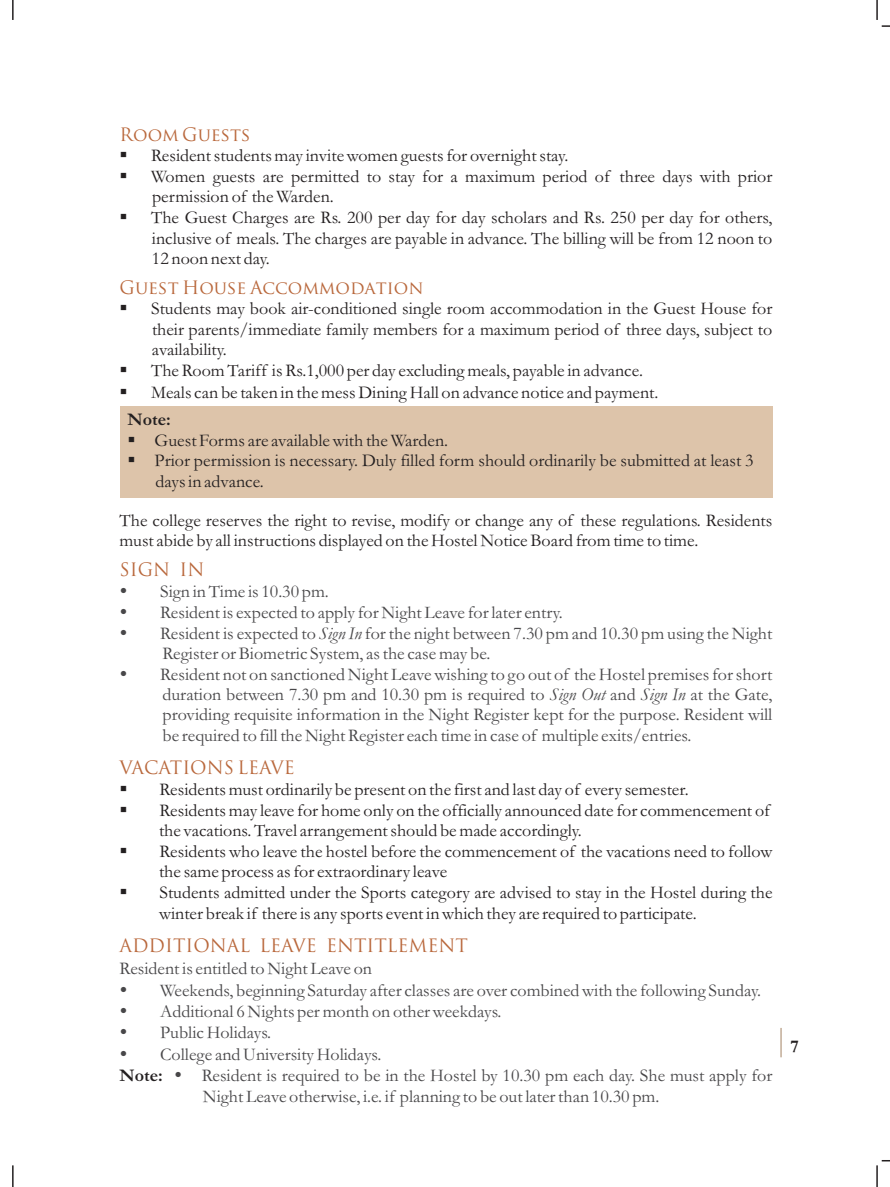
<style>
.page{position:relative;width:890px;height:1187px;background:#fff}
.page>*{position:absolute;margin:0;border:0;box-sizing:border-box;transform-origin:0 0}
.t1{font:18px/20.7px "Garamond";color:#231f20}
.t2{font:18px/20.5px "Garamond";color:#484749}
.t3{font:18px "Trajan Pro";color:#b9683c}
.t4{font:700 18px "Garamond";color:#231f20}
.s1{font-style:italic}
</style>
<div class="page">
<hr style="left:12px;top:0;width:2px;height:20px;background:#231f20">
<hr style="left:876px;top:0;width:2px;height:20px;background:#231f20">
<svg style="left:881px;top:25px;width:9px;height:2px"></svg>
<hr style="left:12px;top:1165px;width:2px;height:21px;background:#231f20">
<hr style="left:876px;top:1165px;width:2px;height:21px;background:#231f20">
<hr style="left:780px;top:1027px;width:2px;height:30px;background:#c2ac97">
<div style="left:120px;top:406px;width:652px;height:91px;background:#ddc4aa"></div>
<p class="t3" style="left:120px;top:124px;width:132px">Room Guests</p>
<p class="t1" style="left:151px;top:147px;width:623px">Resident students may invite women guests for overnight stay.<br>Women guests are permitted to stay for a maximum period of three days with prior permission of the Warden.<br>The Guest Charges are Rs. 200 per day for day scholars and Rs. 250 per day for others, inclusive of meals. The charges are payable in advance. The billing will be from 12 noon to 12 noon next day.</p>
<p class="t1" style="left:151px;top:300px;width:623px">Students may book air-conditioned single room accommodation in the Guest House for their parents/immediate family members for a maximum period of three days, subject to availability.<br>The Room Tariff is Rs.1,000 per day excluding meals, payable in advance.<br>Meals can be taken in the mess Dining Hall on advance notice and payment.</p>
<p class="t3" style="left:120px;top:277px;width:305px">Guest House Accommodation</p>
<p class="t4" style="left:128px;top:413px;width:45px">Note:</p>
<p class="t1" style="left:155px;top:452px;width:600px;line-height:20.2px">Prior permission is necessary. Duly filled form should ordinarily be submitted at least 3 days in advance.</p>
<p class="t1" style="left:155px;top:431px;width:295px">Guest Forms are available with the Warden.</p>
<p class="t1" style="left:120px;top:512px;width:654px;line-height:20.2px">The college reserves the right to revise, modify or change any of these regulations. Residents must abide by all instructions displayed on the Hostel Notice Board from time to time.</p>
<p class="t3" style="left:119px;top:559px;width:87px">SIGN IN</p>
<p class="t2" style="left:160px;top:583px;width:614px">Sign in Time is 10.30 pm.<br>Resident is expected to apply for Night Leave for later entry.<br>Resident is expected to <span class="s1">Sign In</span> for the night between 7.30 pm and 10.30 pm using the Night Register or Biometric System, as the case may be.<br>Resident not on sanctioned Night Leave wishing to go out of the Hostel premises for short duration between 7.30 pm and 10.30 pm is required to <span class="s1">Sign Out</span> and <span class="s1">Sign In</span> at the Gate, providing requisite information in the Night Register kept for the purpose. Resident will be required to fill the Night Register each time in case of multiple exits/entries.</p>
<p class="t3" style="left:119px;top:757px;width:177px">VACATIONS LEAVE</p>
<p class="t1" style="left:159px;top:780px;width:615px">Residents must ordinarily be present on the first and last day of every semester.<br>Residents may leave for home only on the officially announced date for commencement of the vacations. Travel arrangement should be made accordingly.<br>Residents who leave the hostel before the commencement of the vacations need to follow the same process as for extraordinary leave<br>Students admitted under the Sports category are advised to stay in the Hostel during the winter break if there is any sports event in which they are required to participate.</p>
<p class="t3" style="left:119px;top:935px;width:350px">ADDITIONAL LEAVE ENTITLEMENT</p>
<p class="t2" style="left:160px;top:960px;width:602px;line-height:21.3px;text-indent:-41px">Resident is entitled to Night Leave on<br>Weekends, beginning Saturday after classes are over combined with the following Sunday.<br>Additional 6 Nights per month on other weekdays.<br>Public Holidays.<br>College and University Holidays.</p>
<p class="t2" style="left:202px;top:1067px;width:572px">Resident is required to be in the Hostel by 10.30 pm each day. She must apply for<br>Night Leave otherwise, i.e. if planning to be out later than 10.30 pm.</p>
<p class="t4" style="left:119px;top:1069px;width:45px">Note:</p>
<p class="t4" style="left:790px;top:1040px;width:10px">7</p>
</div>
